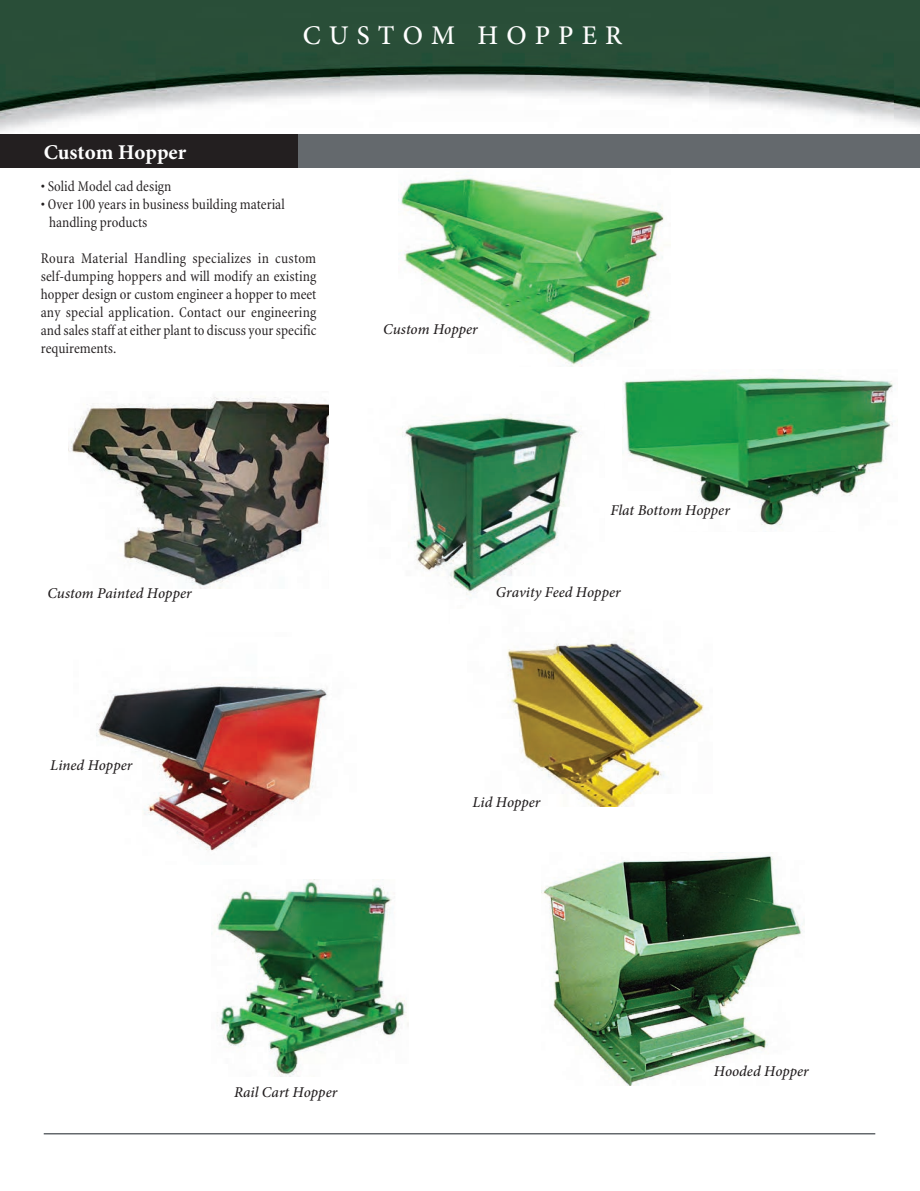
<style>
.page{position:relative;width:920px;height:1191px;background:#fff}
.page>*{position:absolute;margin:0;border:0;box-sizing:border-box;transform-origin:0 0}
.t1{font:500 27px "Minion Pro";letter-spacing:.3em;color:#fff}
.t2{font:700 21px "Minion Pro";color:#fff}
.t3{font:condensed 15px/18px "Minion";color:#231f20}
.t4{font:italic 500 15px "Minion Pro";color:#231f20}
</style>
<div class="page">
<img style="left:0;top:0;width:920px;height:1135px">
<h1 class="t1" style="left:303px;top:17px;width:321px">CUSTOM HOPPER</h1>
<h2 class="t2" style="left:44px;top:137px;width:144px">Custom Hopper</h2>
<p class="t3" style="left:41px;top:178px;width:132px">• Solid Model cad design</p>
<p class="t3" style="left:49px;top:196px;width:237px;text-indent:-8px">• Over 100 years in business building material handling products</p>
<p class="t3" style="left:41px;top:250px;width:277px;text-align:justify">Roura Material Handling specializes in custom self-dumping hoppers and will modify an existing hopper design or custom engineer a hopper to meet any special application. Contact our engineering and sales staff at either plant to discuss your specific requirements.</p>
<p class="t4" style="left:47px;top:582px;width:146px">Custom Painted Hopper</p>
<p class="t4" style="left:50px;top:754px;width:83px">Lined Hopper</p>
<p class="t4" style="left:383px;top:319px;width:96px">Custom Hopper</p>
<p class="t4" style="left:610px;top:500px;width:121px">Flat Bottom Hopper</p>
<p class="t4" style="left:496px;top:581px;width:126px">Gravity Feed Hopper</p>
<p class="t4" style="left:472px;top:791px;width:69px">Lid Hopper</p>
<p class="t4" style="left:234px;top:1082px;width:105px">Rail Cart Hopper</p>
<p class="t4" style="left:713px;top:1060px;width:96px">Hooded Hopper</p>
</div>
